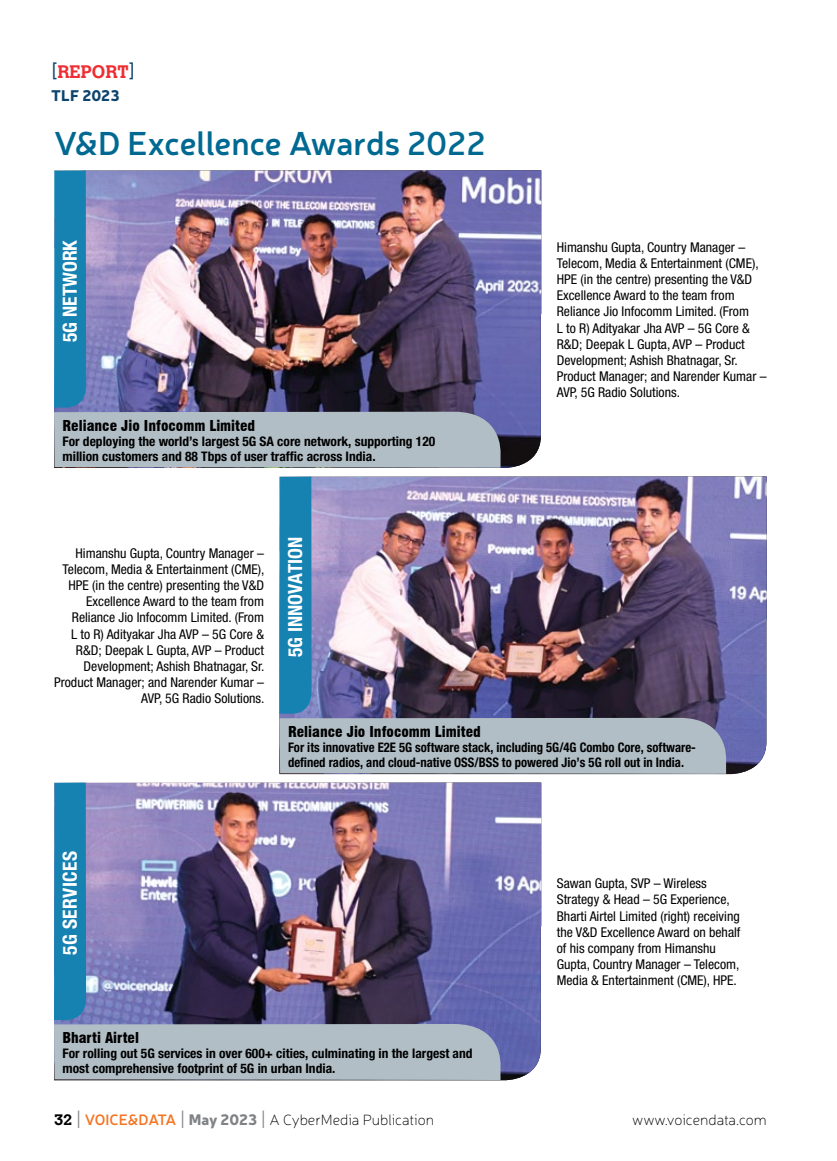
<style>
.page{position:relative;width:837px;height:1161px;background:#fff}
.page>*{position:absolute;margin:0;border:0;box-sizing:border-box;transform-origin:0 0}
.t1{font:600 33px "Neris";color:#006991}
.t2{font:700 condensed 19.5px "Helvetica Neue";color:#fff}
.t3{font:700 condensed 19.5px "Helvetica Neue";letter-spacing:.02em;color:#fff}
.t4{font:700 18px "Calvert MT Std";color:#ee2e33}
.t5{font:900 15.15px "Neris";color:#0d446d}
.t6{font:100 15px "Neris";color:#000}
.t7{font:900 condensed 14.7px "Swiss 721 BT";color:#000}
.t8{font:condensed 13.5px/16.2px "Helvetica Neue";color:#000}
.t9{font:700 condensed 13.2px/14.7px "Helvetica Neue";color:#000}
.t10{font:700 condensed 13.2px/14.7px "Helvetica Neue";color:#000;scale:.96 1}
.s1{font-weight:400;color:#0d446d}
.s2{font-family:"Calvert MT Std";font-weight:700}
.s3{font-size:25.5px;color:#808285}
.s4{font-weight:600;color:#f47421}
.s5{font-weight:900;color:#808285}
</style>
<div class="page">
<img style="left:54px;top:170px;width:487px;height:298px">
<img style="left:54px;top:171px;width:449px;height:297px">
<img style="left:280px;top:476px;width:487px;height:298px">
<img style="left:280px;top:477px;width:448px;height:297px">
<img style="left:503px;top:783px;width:38px;height:297px">
<img style="left:54px;top:783px;width:449px;height:297px">
<h3 class="t4" style="left:51px;top:60px;width:86px"><span class="s1">[</span>REPORT<span class="s1">]</span></h3>
<p class="t5" style="left:51px;top:84px;width:70px">TLF 2023</p>
<h1 class="t1" style="left:54px;top:121px;width:433px">V&amp;D Excellence Awards 2022</h1>
<h2 class="t2" style="left:58px;top:342px;width:104px;rotate:-90deg">5G Network</h2>
<p class="t7" style="left:63px;top:417px;width:194px">Reliance Jio Infocomm Limited</p>
<p class="t9" style="left:63px;top:434px;width:374px">For deploying the world’s largest 5G SA core network, supporting 120 million customers and 88 Tbps of user traffic across India.</p>
<p class="t8" style="left:54px;top:545px;width:212px;text-align:right">Himanshu Gupta, Country Manager – Telecom, Media &amp; Entertainment (CME), HPE (in the centre) presenting the V&amp;D Excellence Award to the team from Reliance Jio Infocomm Limited. (From<br>L to R) Adityakar Jha AVP – 5G Core &amp; R&amp;D; Deepak L Gupta, AVP – Product Development; Ashish Bhatnagar, Sr.<br>Product Manager; and Narender Kumar – AVP, 5G Radio Solutions.</p>
<h2 class="t2" style="left:284px;top:657px;width:120px;rotate:-90deg">5G Innovation</h2>
<p class="t8" style="left:557px;top:239px;width:211px">Himanshu Gupta, Country Manager – Telecom, Media &amp; Entertainment (CME), HPE (in the centre) presenting the V&amp;D Excellence Award to the team from Reliance Jio Infocomm Limited. (From<br>L to R) Adityakar Jha AVP – 5G Core &amp; R&amp;D; Deepak L Gupta, AVP – Product Development; Ashish Bhatnagar, Sr.<br>Product Manager; and Narender Kumar – AVP, 5G Radio Solutions.</p>
<h2 class="t3" style="left:58px;top:955px;width:104px;rotate:-90deg">5G Services</h2>
<p class="t7" style="left:288px;top:723px;width:194px">Reliance Jio Infocomm Limited</p>
<p class="t10" style="left:288px;top:740px;width:426px">For its innovative E2E 5G software stack, including 5G/4G Combo Core, software&shy;defined radios, and cloud-native OSS/BSS to powered Jio’s 5G roll out in India.</p>
<p class="t8" style="left:557px;top:875px;width:185px">Sawan Gupta, SVP – Wireless Strategy &amp; Head – 5G Experience, Bharti Airtel Limited (right) receiving the V&amp;D Excellence Award on behalf of his company from Himanshu Gupta, Country Manager – Telecom, Media &amp; Entertainment (CME), HPE.</p>
<p class="t7" style="left:63px;top:1029px;width:78px">Bharti Airtel</p>
<p class="t9" style="left:63px;top:1046px;width:412px">For rolling out 5G services in over 600+ cities, culminating in the largest and most comprehensive footprint of 5G in urban India.</p>
<p class="t6" style="left:54px;top:1111px;width:382px"><span class="s2">32</span> <span class="s3">I</span> <span class="s4">VOICE&amp;DATA</span> <span class="s3">I</span> <span class="s5">May 2023</span> <span class="s3">I</span> A CyberMedia Publication</p>
<p class="t6" style="left:632px;top:1111px;width:136px">www.voicendata.com</p>
</div>
